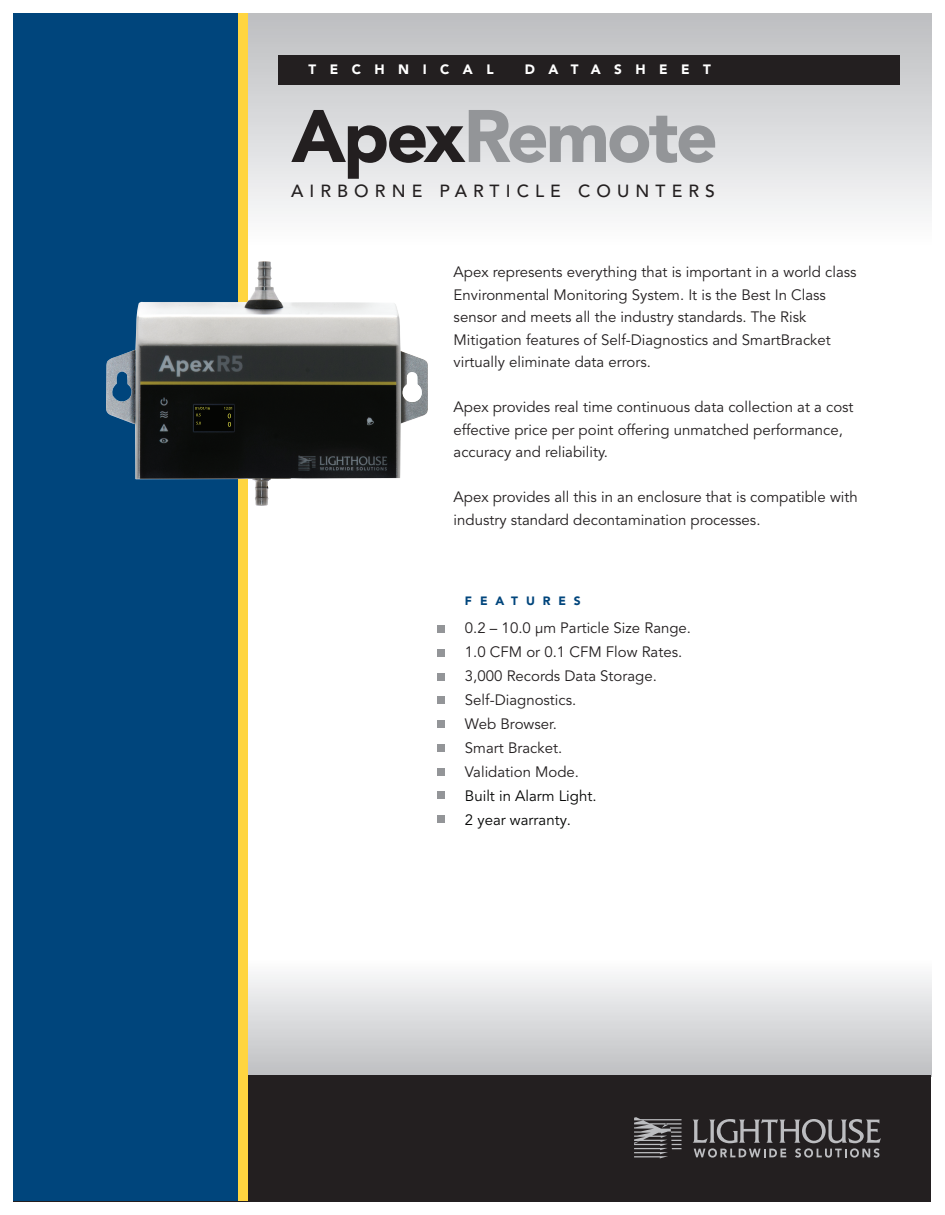
<style>
.page{position:relative;width:945px;height:1215px;background:#fff}
.page>*{position:absolute;margin:0;border:0;box-sizing:border-box;transform-origin:0 0}
.t1{font:900 73.5px "Avenir";letter-spacing:-.04em;color:#939598}
.t2{font:500 17.55px "Avenir";letter-spacing:.35em;color:#231f20}
.t3{font:15px/22.5px "Avenir";color:#231f20}
.t4{font:15px/24px "Avenir";color:#040504}
.t5{font:900 13.5px "Avenir";letter-spacing:1em;color:#fff}
.t6{font:900 12px "Avenir";letter-spacing:.66em;color:#00457c}
.s1{color:#231f20}
</style>
<div class="page">
<div style="left:245px;top:958px;width:686px;height:119px;background:linear-gradient(to bottom,#fdfefe,#bdbec1)"></div>
<div style="left:14px;top:1075px;width:917px;height:126px;background:#231f20"></div>
<svg style="left:693px;top:1119px;width:188px;height:39px"></svg>
<svg style="left:634px;top:1117px;width:48px;height:41px"></svg>
<div style="left:245px;top:14px;width:686px;height:232px;background:linear-gradient(to bottom,#b9bbbd,#fdfdfe)"></div>
<div style="left:14px;top:14px;width:228px;height:1187px;background:#00457c"></div>
<div style="left:239px;top:14px;width:9px;height:1187px;background:#ffd540"></div>
<div style="left:279px;top:55px;width:621px;height:29px;background:#231f20"></div>
<div style="left:437px;top:625px;width:8px;height:8px;background:#939598"></div>
<div style="left:437px;top:649px;width:8px;height:8px;background:#939598"></div>
<div style="left:437px;top:673px;width:8px;height:7px;background:#939598"></div>
<div style="left:437px;top:697px;width:8px;height:7px;background:#939598"></div>
<div style="left:437px;top:720px;width:8px;height:8px;background:#939598"></div>
<div style="left:437px;top:744px;width:8px;height:8px;background:#939598"></div>
<div style="left:437px;top:768px;width:8px;height:7px;background:#939598"></div>
<div style="left:437px;top:792px;width:8px;height:7px;background:#939598"></div>
<div style="left:437px;top:815px;width:8px;height:7px;background:#939598"></div>
<img style="left:106px;top:262px;width:322px;height:244px">
<p class="t5" style="left:308px;top:62px;width:187px">TECHNICAL</p>
<p class="t5" style="left:525px;top:62px;width:188px">DATASHEET</p>
<h1 class="t1" style="left:291px;top:92px;width:428px"><span class="s1">Apex</span>Remote</h1>
<p class="t2" style="left:291px;top:181px;width:426px">AIRBORNE PARTICLE COUNTERS</p>
<p class="t3" style="left:454px;top:261px;width:404px">Apex represents everything that is important in a world class Environmental Monitoring System. It is the Best In Class sensor and meets all the industry standards. The Risk Mitigation features of Self-Diagnostics and SmartBracket virtually eliminate data errors.</p>
<p class="t3" style="left:454px;top:396px;width:402px">Apex provides real time continuous data collection at a cost effective price per point offering unmatched performance, accuracy and reliability.</p>
<p class="t3" style="left:454px;top:486px;width:406px">Apex provides all this in an enclosure that is compatible with industry standard decontamination processes.</p>
<p class="t6" style="left:465px;top:593px;width:117px">FEATURES</p>
<p class="t3" style="left:465px;top:616px;width:228px;line-height:24px">0.2 – 10.0 µm Particle Size Range.<br>1.0 CFM or 0.1 CFM Flow Rates.<br>3,000 Records Data Storage.<br>Self-Diagnostics.<br>Web Browser.<br>Smart Bracket.<br>Validation Mode.</p>
<p class="t4" style="left:465px;top:784px;width:133px">Built in Alarm Light.<br>2 year warranty.</p>
</div>
